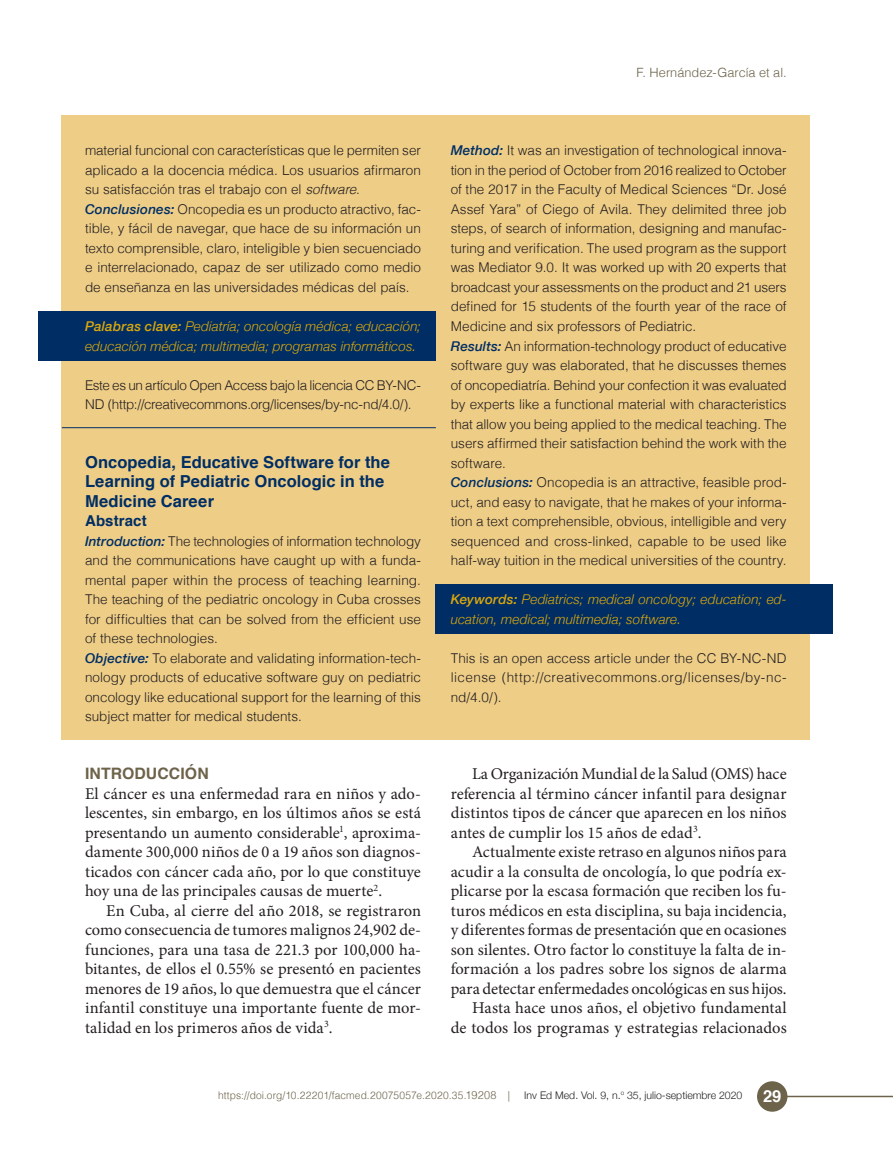
<style>
.page{position:relative;width:893px;height:1149px;background:#fff}
.page>*{position:absolute;margin:0;border:0;box-sizing:border-box;transform-origin:0 0}
.C_de_texto{font:16.5px/19.5px "Minion Pro";color:#231f20;text-align:justify}
.PP{font:16.5px/19.5px "Minion Pro";color:#231f20;text-align:justify}
.Tit_abstract_ar_ingl{font:700 16.5px/19.5px "Helvetica";letter-spacing:.005em;color:#002e64}
.t1{font:700 16.5px "Helvetica";color:#fff}
.St__1{font:700 15.75px "Helvetica";letter-spacing:.01em;color:#6c634a}
.Tit__abstract{font:700 15px "Helvetica";letter-spacing:.01em;color:#002e64}
.PP_resúmen{font:300 13.5px/19.5px "Helvetica";color:#231f20;text-align:justify}
.PP_resúmen-2{font:italic 300 13.5px/19.5px "Helvetica Neue";letter-spacing:.01em;color:#dba70c}
.PP_resúmen-3{font:300 13.5px/19.5px "Helvetica";letter-spacing:-.025em;color:#231f20}
.cornisa_derecha{font:300 12.75px "Helvetica";color:#6c634a}
.filiación{font:300 10.5px "Helvetica";letter-spacing:.01em;color:#6c634a}
.t2{font:300 10.5px "Helvetica Neue";color:#231f20}
.s1{font-style:italic}
.s2{font-family:"Helvetica Neue";font-weight:500;font-style:italic;color:#002e64}
.s3{font-weight:500}
.s4{font-size:11.25px}
</style>
<div class="page">
<svg style="left:757px;top:1080px;width:30px;height:31px"></svg>
<div style="left:758px;top:1081px;width:29px;height:29px;background:#6c634a;border-radius:50%"></div>
<hr style="left:786px;top:1095px;width:107px;height:1px;background:#6c634a">
<div style="left:62px;top:115px;width:748px;height:624px;background:#eecd87"></div>
<div style="left:436px;top:583px;width:397px;height:50px;background:#002e64"></div>
<div style="left:39px;top:310px;width:397px;height:50px;background:#002e64"></div>
<hr style="left:62px;top:427px;width:374px;height:1px;background:#002e64">
<p class="PP_resúmen" style="left:85px;top:140px;width:337px">material funcional con características que le permiten ser aplicado a la docencia médica. Los usuarios afirmaron su satisfacción tras el trabajo con el <span class="s1">software</span>.</p>
<p class="PP_resúmen" style="left:85px;top:198px;width:337px"><span class="s2">Conclusiones:</span> Oncopedia es un producto atractivo, fac&shy;tible, y fácil de navegar, que hace de su información un texto comprensible, claro, inteligible y bien secuenciado e interrelacionado, capaz de ser utilizado como medio de enseñanza en las universidades médicas del país.</p>
<p class="PP_resúmen-2" style="left:85px;top:315px;width:337px"><span class="s3">Palabras clave:</span> Pediatría; oncología médica; educación; educación médica; multimedia; programas informáticos.</p>
<p class="PP_resúmen-3" style="left:85px;top:374px;width:337px">Este es un artículo Open Access bajo la licencia CC BY-NC-<br>ND (http://creativecommons.org/licenses/by-nc-nd/4.0/).</p>
<p class="Tit_abstract_ar_ingl" style="left:85px;top:452px;width:306px">Oncopedia, Educative Software for the<br>Learning of Pediatric Oncologic in the<br>Medicine Career</p>
<p class="Tit__abstract" style="left:85px;top:508px;width:63px">Abstract</p>
<p class="PP_resúmen" style="left:85px;top:530px;width:337px"><span class="s2">Introduction:</span> The technologies of information technology and the communications have caught up with a funda&shy;mental paper within the process of teaching learning.<br>The teaching of the pediatric oncology in Cuba crosses for difficulties that can be solved from the efficient use of these technologies.</p>
<p class="PP_resúmen" style="left:85px;top:647px;width:337px"><span class="s2">Objective:</span> To elaborate and validating information-tech&shy;nology products of educative software guy on pediatric oncology like educational support for the learning of this subject matter for medical students.</p>
<p class="St__1" style="left:85px;top:760px;width:125px">INTRODUCCIÓN</p>
<p class="PP" style="left:85px;top:783px;width:337px">El cáncer es una enfermedad rara en niños y ado&shy;lescentes, sin embargo, en los últimos años se está presentando un aumento considerable<sup>1</sup>, aproxima&shy;damente 300,000 niños de 0 a 19 años son diagnos&shy;ticados con cáncer cada año, por lo que constituye hoy una de las principales causas de muerte<sup>2</sup>.</p>
<p class="C_de_texto" style="left:85px;top:900px;width:337px;text-indent:21px">En Cuba, al cierre del año 2018, se registraron como consecuencia de tumores malignos 24,902 de&shy;funciones, para una tasa de 221.3 por 100,000 ha&shy;bitantes, de ellos el 0.55% se presentó en pacientes menores de 19 años, lo que demuestra que el cáncer infantil constituye una importante fuente de mor&shy;talidad en los primeros años de vida<sup>3</sup>.</p>
<p class="cornisa_derecha" style="left:636px;top:61px;width:152px">F. Hernández-García et al.</p>
<p class="PP_resúmen" style="left:451px;top:140px;width:337px"><span class="s2">Method:</span> It was an investigation of technological innova&shy;tion in the period of October from 2016 realized to October of the 2017 in the Faculty of Medical Sciences “Dr. José Assef Yara” of Ciego of Avila. They delimited three job steps, of search of information, designing and manufac&shy;turing and verification. The used program as the support was Mediator 9.0. It was worked up with 20 experts that broadcast your assessments on the product and 21 users defined for 15 students of the fourth year of the race of Medicine and six professors of Pediatric.</p>
<p class="PP_resúmen" style="left:451px;top:335px;width:337px"><span class="s2">Results:</span> An information-technology product of educative software guy was elaborated, that he discusses themes of oncopediatría. Behind your confection it was evaluated by experts like a functional material with characteristics that allow you being applied to the medical teaching. The users affirmed their satisfaction behind the work with the software.</p>
<p class="PP_resúmen" style="left:451px;top:471px;width:337px"><span class="s2">Conclusions:</span> Oncopedia is an attractive, feasible prod&shy;uct, and easy to navigate, that he makes of your informa&shy;tion a text comprehensible, obvious, intelligible and very sequenced and cross-linked, capable to be used like half-way tuition in the medical universities of the country.</p>
<p class="PP_resúmen-2" style="left:451px;top:588px;width:337px"><span class="s3">Keywords:</span> Pediatrics; medical oncology; education; ed&shy;ucation, medical; multimedia; software.</p>
<p class="PP_resúmen" style="left:451px;top:647px;width:337px">This is an open access article under the CC BY-NC-ND license (http://creativecommons.org/licenses/by-nc&shy;nd/4.0/).</p>
<p class="C_de_texto" style="left:451px;top:764px;width:337px;text-indent:21px">La Organización Mundial de la Salud (OMS) hace referencia al término cáncer infantil para designar distintos tipos de cáncer que aparecen en los niños antes de cumplir los 15 años de edad<sup>3</sup>.</p>
<p class="C_de_texto" style="left:451px;top:842px;width:337px;text-indent:21px">Actualmente existe retraso en algunos niños para acudir a la consulta de oncología, lo que podría ex&shy;plicarse por la escasa formación que reciben los fu&shy;turos médicos en esta disciplina, su baja incidencia, y diferentes formas de presentación que en ocasiones son silentes. Otro factor lo constituye la falta de in&shy;formación a los padres sobre los signos de alarma para detectar enfermedades oncológicas en sus hijos.</p>
<p class="C_de_texto" style="left:451px;top:998px;width:337px;text-align:right">Hasta hace unos años, el objetivo fundamental<br>de todos los programas y estrategias relacionados</p>
<p class="filiación" style="left:218px;top:1085px;width:294px">https://doi.org/10.22201/facmed.20075057e.2020.35.<span class="s4">19208</span> |</p>
<p class="t2" style="left:524px;top:1086px;width:220px">Inv Ed Med. Vol. 9, n.<sup>o</sup> 35, julio-septiembre 2020</p>
<p class="t1" style="left:763px;top:1082px;width:20px">29</p>
</div>
